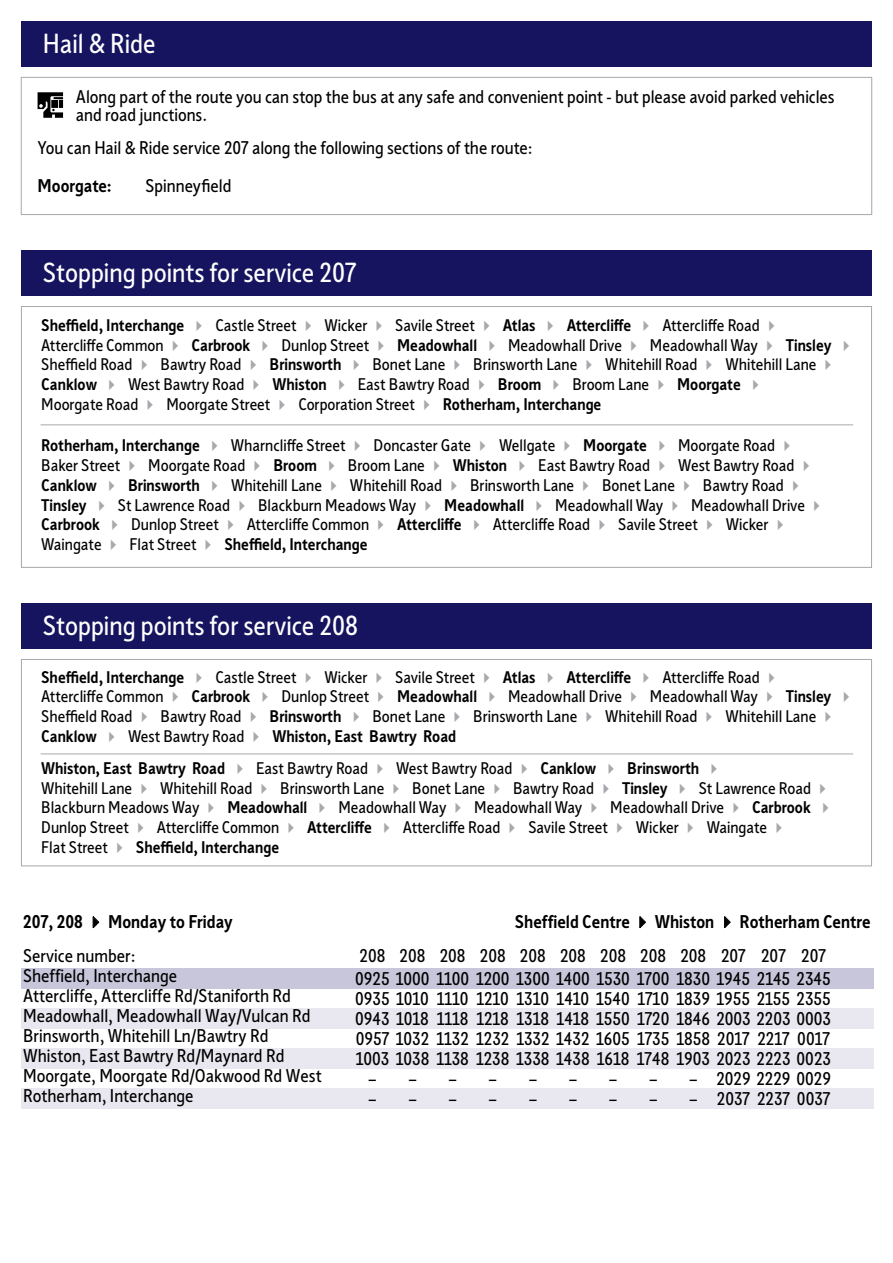
<style>
.page{position:relative;width:893px;height:1263px;background:#fff}
.page>*{position:absolute;margin:0;border:0;box-sizing:border-box;transform-origin:0 0}
.t1{font:27px "Sheffield Sans 2";color:#fff}
.t2{font:18px/18px "Sheffield Sans 2";color:#000}
.t3{font:700 18px/33.8px "Sheffield Sans 2";color:#000}
.t4{font:16.5px/19.8px "Sheffield Sans 2";color:#000}
.s1{font-weight:700}
.s2{color:#a7a9ac}
.s3{font-weight:400}
</style>
<div class="page">
<svg style="left:21px;top:659px;width:851px;height:207px"></svg>
<div style="left:21px;top:603px;width:851px;height:45px;background:#16145f"></div>
<div style="left:21px;top:968px;width:852px;height:20px;background:#c7c6db"></div>
<div style="left:21px;top:1008px;width:852px;height:20px;background:#e9e8f0"></div>
<div style="left:21px;top:1048px;width:852px;height:20px;background:#e9e8f0"></div>
<div style="left:21px;top:1088px;width:852px;height:20px;background:#e9e8f0"></div>
<svg style="left:21px;top:306px;width:851px;height:262px"></svg>
<div style="left:21px;top:250px;width:851px;height:45px;background:#16145f"></div>
<svg style="left:21px;top:77px;width:851px;height:138px"></svg>
<div style="left:21px;top:21px;width:851px;height:46px;background:#16145f"></div>
<svg style="left:38px;top:92px;width:25px;height:26px"></svg>
<h1 class="t1" style="left:43px;top:26px;width:115px">Hail &amp; Ride</h1>
<p class="t2" style="left:76px;top:88px;width:760px">Along part of the route you can stop the bus at any safe and convenient point - but please avoid parked vehicles and road junctions.</p>
<p class="t2" style="left:38px;top:139px;width:496px">You can Hail &amp; Ride service 207 along the following sections of the route:</p>
<p class="t3" style="left:38px;top:169px;width:76px">Moorgate:</p>
<p class="t2" style="left:146px;top:177px;width:87px">Spinneyfield</p>
<h1 class="t1" style="left:43px;top:254px;width:315px">Stopping points for service 207</h1>
<p class="t4" style="left:41px;top:315px;width:814px"><span class="s1">Sheffield, Interchange</span> <span class="s2">✔</span> Castle Street <span class="s2">✔</span> Wicker <span class="s2">✔</span> Savile Street <span class="s2">✔</span> <span class="s1">Atlas</span> <span class="s2">✔</span> <span class="s1">Attercliffe</span> <span class="s2">✔</span> Attercliffe Road <span class="s2">✔<br></span>Attercliffe Common <span class="s2">✔</span> <span class="s1">Carbrook</span> <span class="s2">✔</span> Dunlop Street <span class="s2">✔</span> <span class="s1">Meadowhall</span> <span class="s2">✔</span> Meadowhall Drive <span class="s2">✔</span> Meadowhall Way <span class="s2">✔</span> <span class="s1">Tinsley</span> <span class="s2">✔ </span>Sheffield Road <span class="s2">✔</span> Bawtry Road <span class="s2">✔</span> <span class="s1">Brinsworth</span> <span class="s2">✔</span> Bonet Lane <span class="s2">✔</span> Brinsworth Lane <span class="s2">✔</span> Whitehill Road <span class="s2">✔</span> Whitehill Lane <span class="s2">✔ </span><span class="s1">Canklow</span> <span class="s2">✔</span> West Bawtry Road <span class="s2">✔</span> <span class="s1">Whiston</span> <span class="s2">✔</span> East Bawtry Road <span class="s2">✔</span> <span class="s1">Broom</span> <span class="s2">✔</span> Broom Lane <span class="s2">✔</span> <span class="s1">Moorgate</span> <span class="s2">✔<br></span>Moorgate Road <span class="s2">✔</span> Moorgate Street <span class="s2">✔</span> Corporation Street <span class="s2">✔</span> <span class="s1">Rotherham, Interchange</span></p>
<p class="t4" style="left:41px;top:435px;width:785px"><span class="s1">Rotherham, Interchange</span> <span class="s2">✔</span> Wharncliffe Street <span class="s2">✔</span> Doncaster Gate <span class="s2">✔</span> Wellgate <span class="s2">✔</span> <span class="s1">Moorgate</span> <span class="s2">✔</span> Moorgate Road <span class="s2">✔ </span>Baker Street <span class="s2">✔</span> Moorgate Road <span class="s2">✔</span> <span class="s1">Broom</span> <span class="s2">✔</span> Broom Lane <span class="s2">✔</span> <span class="s1">Whiston</span> <span class="s2">✔</span> East Bawtry Road <span class="s2">✔</span> West Bawtry Road <span class="s2">✔ </span><span class="s1">Canklow</span> <span class="s2">✔</span> <span class="s1">Brinsworth</span> <span class="s2">✔</span> Whitehill Lane <span class="s2">✔</span> Whitehill Road <span class="s2">✔</span> Brinsworth Lane <span class="s2">✔</span> Bonet Lane <span class="s2">✔</span> Bawtry Road <span class="s2">✔ </span><span class="s1">Tinsley</span> <span class="s2">✔</span> St Lawrence Road <span class="s2">✔</span> Blackburn Meadows Way <span class="s2">✔</span> <span class="s1">Meadowhall</span> <span class="s2">✔</span> Meadowhall Way <span class="s2">✔</span> Meadowhall Drive <span class="s2">✔ </span><span class="s1">Carbrook</span> <span class="s2">✔</span> Dunlop Street <span class="s2">✔</span> Attercliffe Common <span class="s2">✔</span> <span class="s1">Attercliffe</span> <span class="s2">✔</span> Attercliffe Road <span class="s2">✔</span> Savile Street <span class="s2">✔</span> Wicker <span class="s2">✔ </span>Waingate <span class="s2">✔</span> Flat Street <span class="s2">✔</span> <span class="s1">Sheffield, Interchange</span></p>
<h1 class="t1" style="left:43px;top:607px;width:317px">Stopping points for service 208</h1>
<p class="t4" style="left:41px;top:666px;width:814px"><span class="s1">Sheffield, Interchange</span> <span class="s2">✔</span> Castle Street <span class="s2">✔</span> Wicker <span class="s2">✔</span> Savile Street <span class="s2">✔</span> <span class="s1">Atlas</span> <span class="s2">✔</span> <span class="s1">Attercliffe</span> <span class="s2">✔</span> Attercliffe Road <span class="s2">✔<br></span>Attercliffe Common <span class="s2">✔</span> <span class="s1">Carbrook</span> <span class="s2">✔</span> Dunlop Street <span class="s2">✔</span> <span class="s1">Meadowhall</span> <span class="s2">✔</span> Meadowhall Drive <span class="s2">✔</span> Meadowhall Way <span class="s2">✔</span> <span class="s1">Tinsley</span> <span class="s2">✔ </span>Sheffield Road <span class="s2">✔</span> Bawtry Road <span class="s2">✔</span> <span class="s1">Brinsworth</span> <span class="s2">✔</span> Bonet Lane <span class="s2">✔</span> Brinsworth Lane <span class="s2">✔</span> Whitehill Road <span class="s2">✔</span> Whitehill Lane <span class="s2">✔ </span><span class="s1">Canklow</span> <span class="s2">✔</span> West Bawtry Road <span class="s2">✔</span> <span class="s1">Whiston, East Bawtry Road</span></p>
<p class="t4" style="left:41px;top:758px;width:794px"><span class="s1">Whiston, East Bawtry Road</span> <span class="s2">✔</span> East Bawtry Road <span class="s2">✔</span> West Bawtry Road <span class="s2">✔</span> <span class="s1">Canklow</span> <span class="s2">✔</span> <span class="s1">Brinsworth</span> <span class="s2">✔<br></span>Whitehill Lane <span class="s2">✔</span> Whitehill Road <span class="s2">✔</span> Brinsworth Lane <span class="s2">✔</span> Bonet Lane <span class="s2">✔</span> Bawtry Road <span class="s2">✔</span> <span class="s1">Tinsley</span> <span class="s2">✔</span> St Lawrence Road <span class="s2">✔ </span>Blackburn Meadows Way <span class="s2">✔</span> <span class="s1">Meadowhall</span> <span class="s2">✔</span> Meadowhall Way <span class="s2">✔</span> Meadowhall Way <span class="s2">✔</span> Meadowhall Drive <span class="s2">✔</span> <span class="s1">Carbrook</span> <span class="s2">✔ </span>Dunlop Street <span class="s2">✔</span> Attercliffe Common <span class="s2">✔</span> <span class="s1">Attercliffe</span> <span class="s2">✔</span> Attercliffe Road <span class="s2">✔</span> Savile Street <span class="s2">✔</span> Wicker <span class="s2">✔</span> Waingate <span class="s2">✔<br></span>Flat Street <span class="s2">✔</span> <span class="s1">Sheffield, Interchange</span></p>
<p class="t3" style="left:23px;top:904px;width:211px">207, 208 ✔ Monday to Friday<br><span class="s3">Service number:</span></p>
<p class="t3" style="left:515px;top:904px;width:357px">Sheffield Centre ✔ Whiston ✔ Rotherham Centre</p>
<p class="t2" style="left:360px;top:946px;width:468px">208 208 208 208 208 208 208 208 208 207 207 207</p>
<p class="t2" style="left:23px;top:966px;width:156px">Sheffield, Interchange</p>
<p class="t2" style="left:355px;top:969px;width:477px">0925 1000 1100 1200 1300 1400 1530 1700 1830 1945 2145 2345</p>
<p class="t2" style="left:23px;top:986px;width:269px">Attercliffe, Attercliffe Rd/Staniforth Rd</p>
<p class="t2" style="left:355px;top:989px;width:477px">0935 1010 1110 1210 1310 1410 1540 1710 1839 1955 2155 2355</p>
<p class="t2" style="left:23px;top:1006px;width:289px">Meadowhall, Meadowhall Way/Vulcan Rd</p>
<p class="t2" style="left:355px;top:1009px;width:477px">0943 1018 1118 1218 1318 1418 1550 1720 1846 2003 2203 0003</p>
<p class="t2" style="left:23px;top:1026px;width:247px">Brinsworth, Whitehill Ln/Bawtry Rd</p>
<p class="t2" style="left:356px;top:1029px;width:476px">0957 1032 1132 1232 1332 1432 1605 1735 1858 2017 2217 0017</p>
<p class="t2" style="left:23px;top:1046px;width:263px">Whiston, East Bawtry Rd/Maynard Rd</p>
<p class="t2" style="left:356px;top:1049px;width:477px">1003 1038 1138 1238 1338 1438 1618 1748 1903 2023 2223 0023</p>
<p class="t2" style="left:23px;top:1066px;width:300px">Moorgate, Moorgate Rd/Oakwood Rd West</p>
<p class="t2" style="left:369px;top:1069px;width:49px">– –</p>
<p class="t2" style="left:449px;top:1069px;width:49px">– –</p>
<p class="t2" style="left:529px;top:1069px;width:49px">– –</p>
<p class="t2" style="left:610px;top:1069px;width:49px">– –</p>
<p class="t2" style="left:690px;top:1069px;width:143px">– 2029 2229 0029</p>
<p class="t2" style="left:23px;top:1086px;width:172px">Rotherham, Interchange</p>
<p class="t2" style="left:369px;top:1089px;width:49px">– –</p>
<p class="t2" style="left:449px;top:1089px;width:49px">– –</p>
<p class="t2" style="left:529px;top:1089px;width:49px">– –</p>
<p class="t2" style="left:610px;top:1089px;width:49px">– –</p>
<p class="t2" style="left:690px;top:1089px;width:142px">– 2037 2237 0037</p>
</div>
